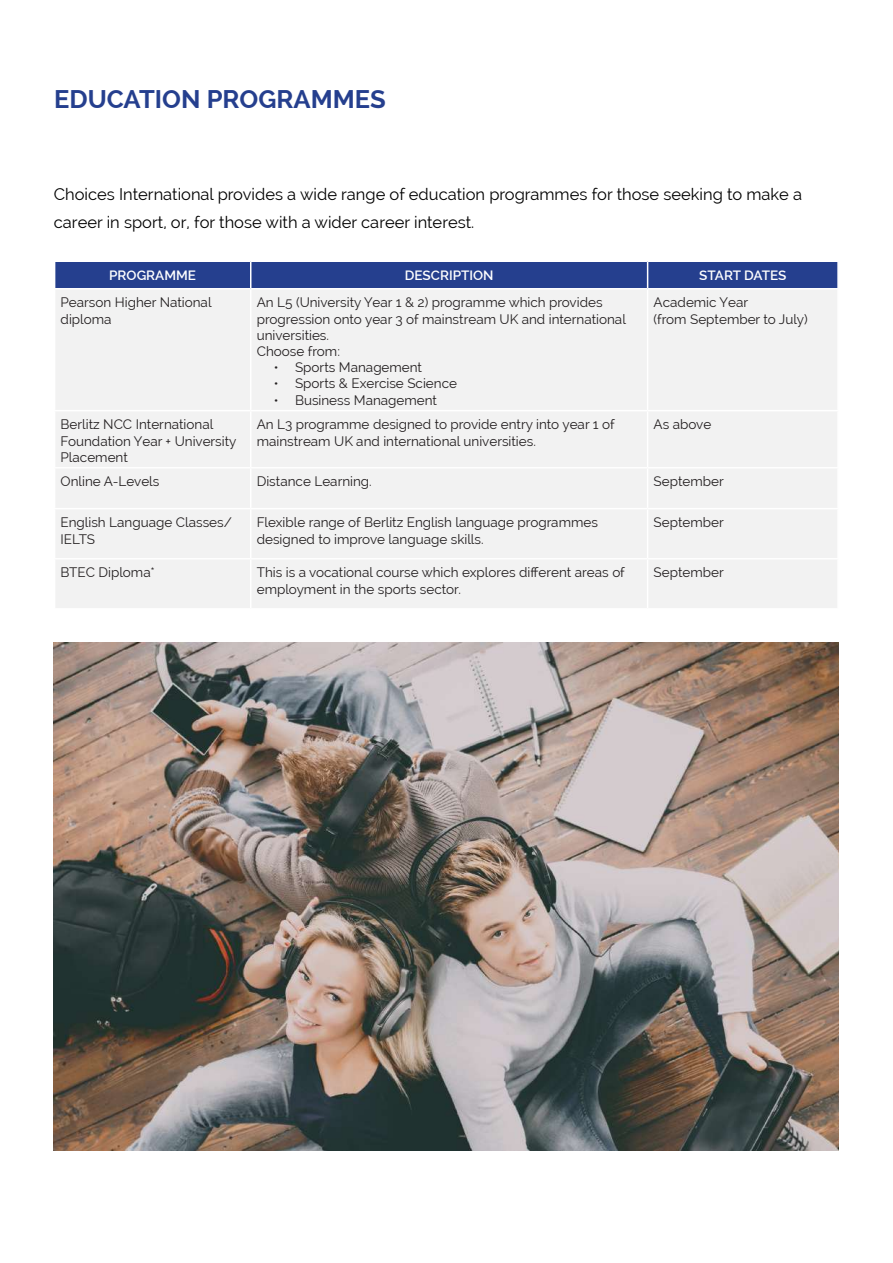
<style>
.page{position:relative;width:893px;height:1263px;background:#fff}
.page>*{position:absolute;margin:0;border:0;box-sizing:border-box;transform-origin:0 0}
.t1{font:700 25.5px "Raleway";color:#253f8e}
.t2{font:16.5px/27px "Raleway";color:#000}
.t3{font:13.5px/16.2px "Raleway";color:#231f20}
.t4{font:600 13.5px "Raleway";color:#fff}
</style>
<div class="page">
<div style="left:56px;top:290px;width:781px;height:318px;background:#f2f2f2"></div>
<hr style="left:647px;top:289px;width:1px;height:121px;background:#fff">
<hr style="left:647px;top:411px;width:1px;height:56px;background:#fff">
<hr style="left:647px;top:468px;width:1px;height:40px;background:#fff">
<hr style="left:647px;top:509px;width:1px;height:49px;background:#fff">
<hr style="left:647px;top:559px;width:1px;height:49px;background:#fff">
<div style="left:55px;top:261px;width:783px;height:27px;background:#253f8e"></div>
<hr style="left:648px;top:260px;width:191px;height:2px;background:#fff">
<hr style="left:250px;top:289px;width:1px;height:121px;background:#fff">
<hr style="left:54px;top:410px;width:197px;height:1px;background:#fff">
<hr style="left:251px;top:410px;width:397px;height:1px;background:#fff">
<hr style="left:250px;top:411px;width:1px;height:56px;background:#fff">
<hr style="left:648px;top:410px;width:191px;height:1px;background:#fff">
<hr style="left:54px;top:467px;width:197px;height:1px;background:#fff">
<hr style="left:251px;top:467px;width:397px;height:1px;background:#fff">
<hr style="left:250px;top:468px;width:1px;height:40px;background:#fff">
<hr style="left:648px;top:467px;width:191px;height:1px;background:#fff">
<hr style="left:54px;top:508px;width:197px;height:1px;background:#fff">
<hr style="left:251px;top:508px;width:397px;height:1px;background:#fff">
<hr style="left:250px;top:509px;width:1px;height:49px;background:#fff">
<hr style="left:648px;top:508px;width:191px;height:1px;background:#fff">
<hr style="left:54px;top:558px;width:197px;height:1px;background:#fff">
<hr style="left:251px;top:558px;width:397px;height:1px;background:#fff">
<hr style="left:250px;top:559px;width:1px;height:49px;background:#fff">
<hr style="left:648px;top:558px;width:191px;height:1px;background:#fff">
<img style="left:54px;top:643px;width:785px;height:507px">
<h1 class="t1" style="left:54px;top:84px;width:333px">EDUCATION PROGRAMMES</h1>
<p class="t2" style="left:54px;top:181px;width:750px">Choices International provides a wide range of education programmes for those seeking to make a career in sport, or, for those with a wider career interest.</p>
<p class="t4" style="left:109px;top:267px;width:88px">PROGRAMME</p>
<p class="t4" style="left:405px;top:267px;width:90px">DESCRIPTION</p>
<p class="t4" style="left:699px;top:267px;width:89px">START DATES</p>
<p class="t3" style="left:61px;top:295px;width:152px">Pearson Higher National diploma</p>
<p class="t3" style="left:257px;top:295px;width:371px">An L5 (University Year 1 &amp; 2) programme which provides progression onto year 3 of mainstream UK and international universities.<br>Choose from:</p>
<p class="t3" style="left:274px;top:359px;width:150px">• Sports Management</p>
<p class="t3" style="left:274px;top:376px;width:185px">• Sports &amp; Exercise Science</p>
<p class="t3" style="left:274px;top:392px;width:165px">• Business Management</p>
<p class="t3" style="left:654px;top:295px;width:155px">Academic Year<br>(from September to July)</p>
<p class="t3" style="left:61px;top:416px;width:177px">Berlitz NCC International<br>Foundation Year + University<br>Placement</p>
<p class="t3" style="left:257px;top:416px;width:359px">An L3 programme designed to provide entry into year 1 of mainstream UK and international universities.</p>
<p class="t3" style="left:654px;top:416px;width:59px">As above</p>
<p class="t3" style="left:61px;top:474px;width:100px">Online A-Levels</p>
<p class="t3" style="left:257px;top:474px;width:117px">Distance Learning.</p>
<p class="t3" style="left:654px;top:474px;width:72px">September</p>
<p class="t3" style="left:61px;top:514px;width:173px">English Language Classes/<br>IELTS</p>
<p class="t3" style="left:257px;top:514px;width:343px">Flexible range of Berlitz English language programmes designed to improve language skills.</p>
<p class="t3" style="left:654px;top:514px;width:72px">September</p>
<p class="t3" style="left:61px;top:564px;width:96px">BTEC Diploma*</p>
<p class="t3" style="left:257px;top:564px;width:370px">This is a vocational course which explores different areas of employment in the sports sector.</p>
<p class="t3" style="left:654px;top:564px;width:72px">September</p>
</div>
